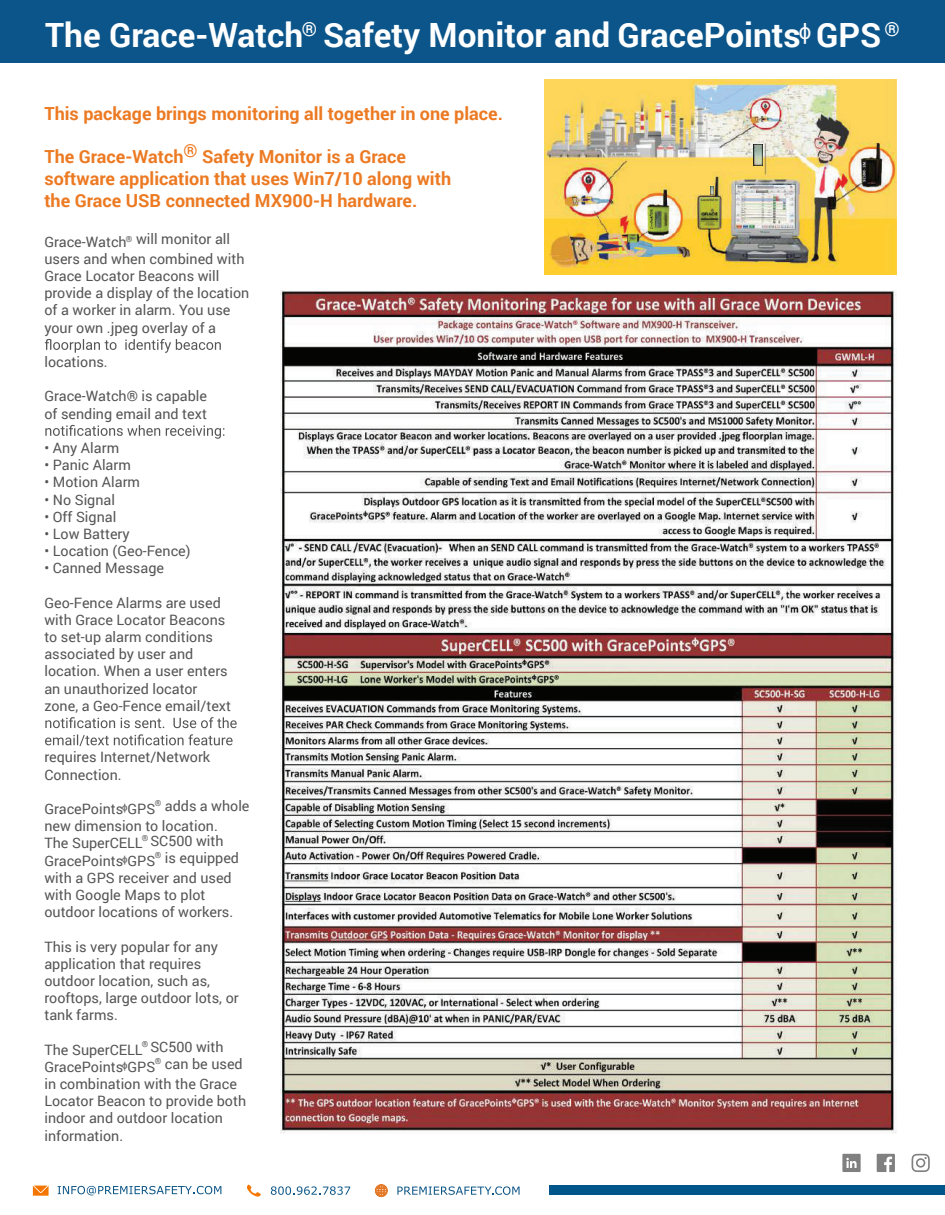
<style>
.page{position:relative;width:945px;height:1215px;background:#fff}
.page>*{position:absolute;margin:0;border:0;box-sizing:border-box;transform-origin:0 0}
.t1{font:700 33.45px "Roboto";color:#fff}
.t2{font:700 19.5px "Roboto";color:#fff}
.t3{font:700 18px/21.6px "Roboto";color:#ec7a23}
.t4{font:14.4px/17.2px "Roboto";color:#545554}
.s1{font-family:"Arial";font-weight:400}
.s2{font-size:8.4px}
.s3{font-family:"Arial"}
</style>
<div class="page">
<div style="left:0;top:0;width:945px;height:63px;background:#0b558a"></div>
<svg style="left:45px;top:339px;width:176px;height:14px"></svg>
<svg style="left:45px;top:425px;width:180px;height:14px"></svg>
<svg style="left:45px;top:717px;width:192px;height:11px"></svg>
<svg style="left:45px;top:734px;width:188px;height:12px"></svg>
<img style="left:545px;top:79px;width:351px;height:196px">
<img style="left:754px;top:144px;width:8px;height:21px">
<svg style="left:710px;top:187px;width:4px;height:7px"></svg>
<img style="left:280px;top:290px;width:616px;height:843px">
<svg style="left:397px;top:1186px;width:123px;height:9px"></svg>
<svg style="left:33px;top:1186px;width:16px;height:10px"></svg>
<svg style="left:58px;top:1186px;width:163px;height:9px"></svg>
<svg style="left:247px;top:1185px;width:14px;height:12px"></svg>
<svg style="left:271px;top:1186px;width:79px;height:9px"></svg>
<svg style="left:877px;top:1154px;width:18px;height:18px"></svg>
<svg style="left:912px;top:1154px;width:18px;height:18px"></svg>
<svg style="left:842px;top:1154px;width:19px;height:18px"></svg>
<div style="left:550px;top:1185px;width:395px;height:10px;background:#00558b"></div>
<svg style="left:375px;top:1184px;width:13px;height:13px"></svg>
<h1 class="t1" style="left:45px;top:12px;width:856px">The Grace-Watch Safety Monitor and GracePoints<span class="s1">ᶲ</span>GPS <sup>®</sup></h1>
<h2 class="t2" style="left:302px;top:15px;width:17px">®</h2>
<p class="t3" style="left:44px;top:102px;width:460px">This package brings monitoring all together in one place.</p>
<p class="t3" style="left:44px;top:145px;width:408px">The Grace-Watch® Safety Monitor is a Grace software application that uses Win7/10 along with the Grace USB connected MX900-H hardware.</p>
<p class="t4" style="left:44px;top:228px;width:202px;line-height:20.1px">Grace-Watch<span class="s2">®</span> will monitor all users and when combined with</p>
<p class="t4" style="left:44px;top:267px;width:206px">Grace Locator Beacons will provide a display of the location of a worker in alarm. You use your own .jpeg overlay of a</p>
<p class="t4" style="left:44px;top:353px;width:65px">locations.</p>
<p class="t4" style="left:44px;top:387px;width:164px">Grace-Watch® is capable of sending email and text</p>
<p class="t4" style="left:44px;top:439px;width:76px">• Any Alarm</p>
<p class="t4" style="left:44px;top:456px;width:88px">• Panic Alarm</p>
<p class="t4" style="left:44px;top:473px;width:97px">• Motion Alarm</p>
<p class="t4" style="left:44px;top:490px;width:72px">• No Signal</p>
<p class="t4" style="left:44px;top:507px;width:73px">• Off Signal</p>
<p class="t4" style="left:44px;top:525px;width:87px">• Low Battery</p>
<p class="t4" style="left:44px;top:542px;width:148px">• Location (Geo-Fence)</p>
<p class="t4" style="left:44px;top:559px;width:121px">• Canned Message</p>
<p class="t4" style="left:44px;top:593px;width:188px">Geo-Fence Alarms are used with Grace Locator Beacons to set-up alarm conditions associated by user and location. When a user enters an unauthorized locator zone, a Geo-Fence email/text</p>
<p class="t4" style="left:44px;top:748px;width:167px">requires Internet/Network<br>Connection.</p>
<p class="t4" style="left:44px;top:800px;width:113px">GracePoints<span class="s3">ᶲ</span>GPS</p>
<p class="t4" style="left:44px;top:795px;width:207px;line-height:20.1px;text-indent:110px"><sup>®</sup> adds a whole new dimension to location.</p>
<p class="t4" style="left:44px;top:834px;width:100px">The SuperCELL</p>
<p class="t4" style="left:44px;top:830px;width:181px;line-height:20.1px;text-indent:97px"><sup>®</sup> SC500 with<br>GracePoints<span class="s3">ᶲ</span>GPS</p>
<p class="t4" style="left:44px;top:847px;width:196px;line-height:20.1px;text-indent:110px"><sup>®</sup> is equipped with a GPS receiver and used</p>
<p class="t4" style="left:44px;top:886px;width:190px">with Google Maps to plot outdoor locations of workers.</p>
<p class="t4" style="left:44px;top:937px;width:196px">This is very popular for any application that requires outdoor location, such as, rooftops, large outdoor lots, or tank farms.</p>
<p class="t4" style="left:44px;top:1040px;width:100px">The SuperCELL</p>
<p class="t4" style="left:44px;top:1036px;width:181px;line-height:20.1px;text-indent:97px"><sup>®</sup> SC500 with<br>GracePoints<span class="s3">ᶲ</span>GPS</p>
<p class="t4" style="left:44px;top:1053px;width:200px;line-height:20.1px;text-indent:110px"><sup>®</sup> can be used in combination with the Grace</p>
<p class="t4" style="left:44px;top:1092px;width:203px">Locator Beacon to provide both indoor and outdoor location information.</p>
</div>
